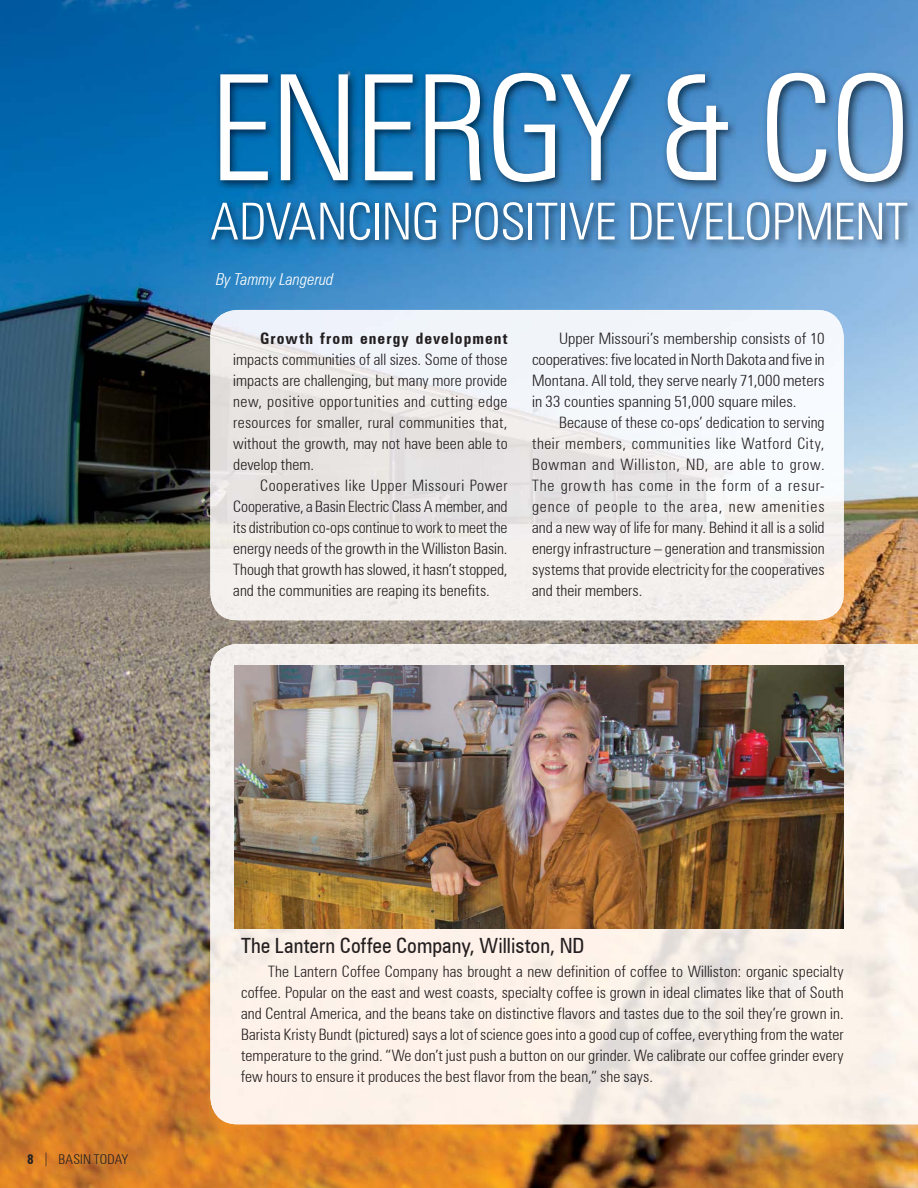
<style>
.page{position:relative;width:918px;height:1188px;background:#fff}
.page>*{position:absolute;margin:0;border:0;box-sizing:border-box;transform-origin:0 0}
.t1{font:300 condensed 147px "Zurich BT";letter-spacing:-.02em;color:#fff}
.t2{font:300 condensed 51px "Zurich BT";letter-spacing:-.005em;color:#fff}
.t3{font:condensed 21px "Zurich BT";color:#231f20}
.t4{font:italic 300 condensed 16.5px "Zurich BT";color:#fff}
.t5{font:300 condensed 15.75px/21px "Zurich BT";letter-spacing:.005em;color:#231f20;text-align:justify}
.t6{font:300 condensed 15.75px/21px "Zurich BT";letter-spacing:.005em;color:#231f20;text-align:justify;scale:1.04 1}
.t7{font:700 condensed 15.75px "Zurich BT";letter-spacing:.07em;color:#231f20}
.t8{font:300 condensed 13.5px "Zurich BT";letter-spacing:.015em;color:#231f20}
.s1{font-weight:700}
.s2{font-stretch:normal}
</style>
<div class="page">
<img style="left:0;top:0;width:918px;height:1188px">
<img style="left:207px;top:68px;width:711px;height:182px">
<img style="left:210px;top:310px;width:634px;height:310px">
<img style="left:210px;top:644px;width:708px;height:480px">
<img style="left:234px;top:665px;width:610px;height:264px">
<h1 class="t1" style="left:210px;top:39px;width:702px">ENERGY &amp; CO</h1>
<h2 class="t2" style="left:210px;top:190px;width:699px">ADVANCING POSITIVE DEVELOPMENT</h2>
<p class="t4" style="left:216px;top:269px;width:119px">By Tammy Langerud</p>
<p class="t7" style="left:260px;top:329px;width:249px">Growth from energy development</p>
<p class="t5" style="left:233px;top:349px;width:276px">impacts communities of all sizes. Some of those impacts are challenging, but many more provide new, positive opportunities and cutting edge resources for smaller, rural communities that, without the growth, may not have been able to develop them.</p>
<p class="t5" style="left:233px;top:475px;width:276px;text-indent:27px">Cooperatives like Upper Missouri Power Cooperative, a Basin Electric Class A member, and its distribution co-ops continue to work to meet the energy needs of the growth in the Williston Basin.<br>Though that growth has slowed, it hasn’t stopped, and the communities are reaping its benefits.</p>
<p class="t6" style="left:532px;top:328px;width:283px;text-indent:27px">Upper Missouri’s membership consists of 10 cooperatives: five located in North Dakota and five in Montana. All told, they serve nearly 71,000 meters in 33 counties spanning 51,000 square miles.</p>
<p class="t5" style="left:532px;top:412px;width:294px;text-indent:27px">Because of these co-ops’ dedication to serving their members, communities like Watford City, Bowman and Williston, ND, are able to grow.<br>The growth has come in the form of a resur&shy;gence of people to the area, new amenities and a new way of life for many. Behind it all is a solid energy infrastructure – generation and transmission systems that provide electricity for the cooperatives and their members.</p>
<p class="t8" style="left:27px;top:1151px;width:103px"><span class="s1">8</span> <span class="s2">|</span> BASIN TODAY</p>
<h3 class="t3" style="left:241px;top:933px;width:345px">The Lantern Coffee Company, Williston, ND</h3>
<p class="t5" style="left:241px;top:961px;width:604px;text-indent:27px">The Lantern Coffee Company has brought a new definition of coffee to Williston: organic specialty coffee. Popular on the east and west coasts, specialty coffee is grown in ideal climates like that of South and Central America, and the beans take on distinctive flavors and tastes due to the soil they’re grown in.<br>Barista Kristy Bundt (pictured) says a lot of science goes into a good cup of coffee, everything from the water temperature to the grind. “We don’t just push a button on our grinder. We calibrate our coffee grinder every few hours to ensure it produces the best flavor from the bean,” she says.</p>
</div>
